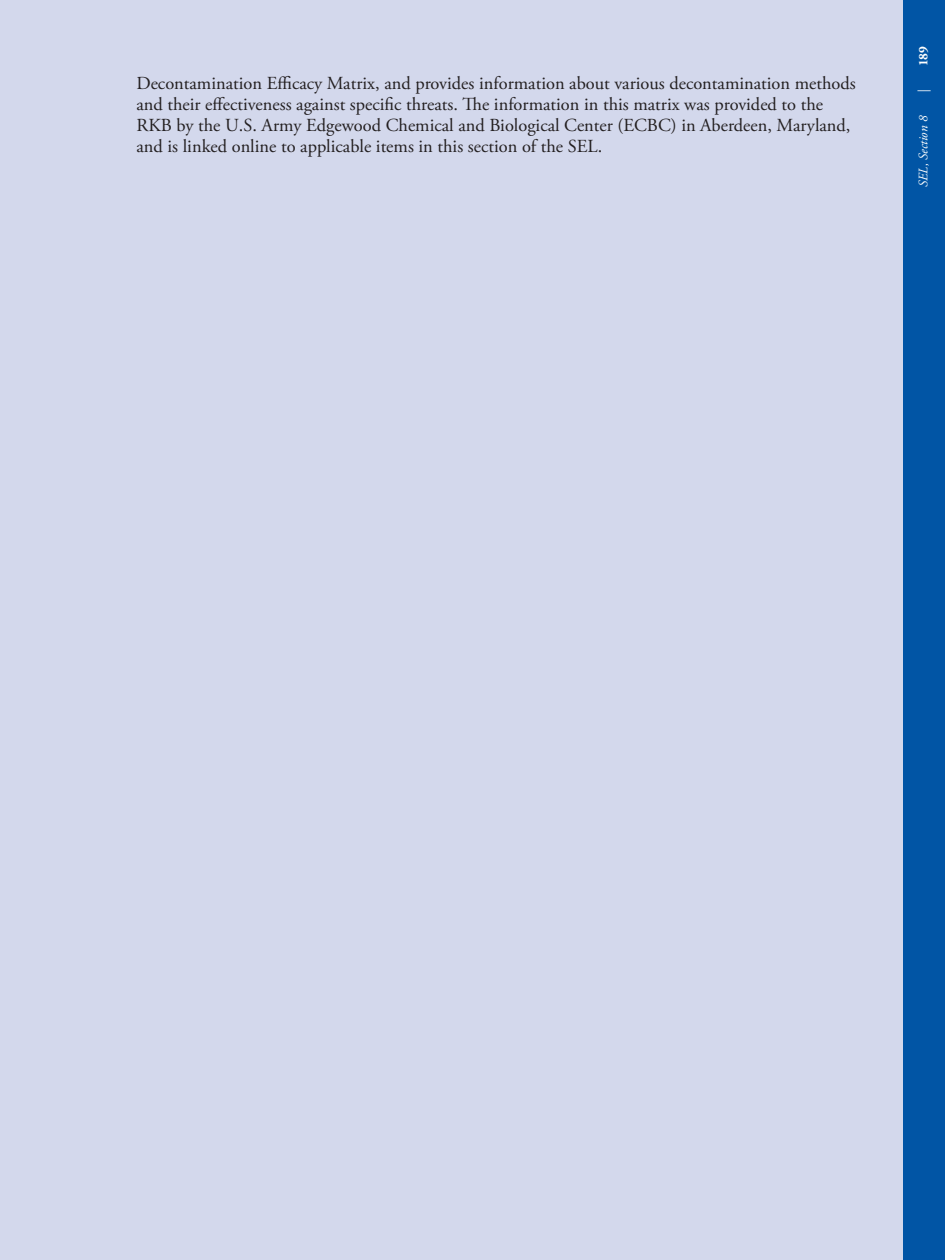
<style>
.page{position:relative;width:945px;height:1260px;background:#d3d8ec}
.page>*{position:absolute;margin:0;border:0;box-sizing:border-box;transform-origin:0 0}
.t1{font:18.38px/21px "Adobe Garamond Pro";color:#231f20}
.t2{font:italic 13.12px "Adobe Garamond Pro";color:#fff}
.t3{font:700 13.12px "Adobe Garamond Pro";color:#fff}
</style>
<div class="page">
<div style="left:903px;top:0;width:42px;height:1260px;background:#0155a5"></div>
<p class="t1" style="left:136px;top:73px;width:721px">Decontamination Efficacy Matrix, and provides information about various decontamination methods and their effectiveness against specific threats. The information in this matrix was provided to the RKB by the U.S. Army Edgewood Chemical and Biological Center (ECBC) in Aberdeen, Maryland, and is linked online to applicable items in this section of the SEL.</p>
<p class="t3" style="left:916px;top:66px;width:22px;rotate:-90deg">189</p>
<p class="t2" style="left:915px;top:93px;width:5px;rotate:-90deg">|</p>
<p class="t2" style="left:915px;top:187px;width:73px;rotate:-90deg">SEL, Section 8</p>
</div>
